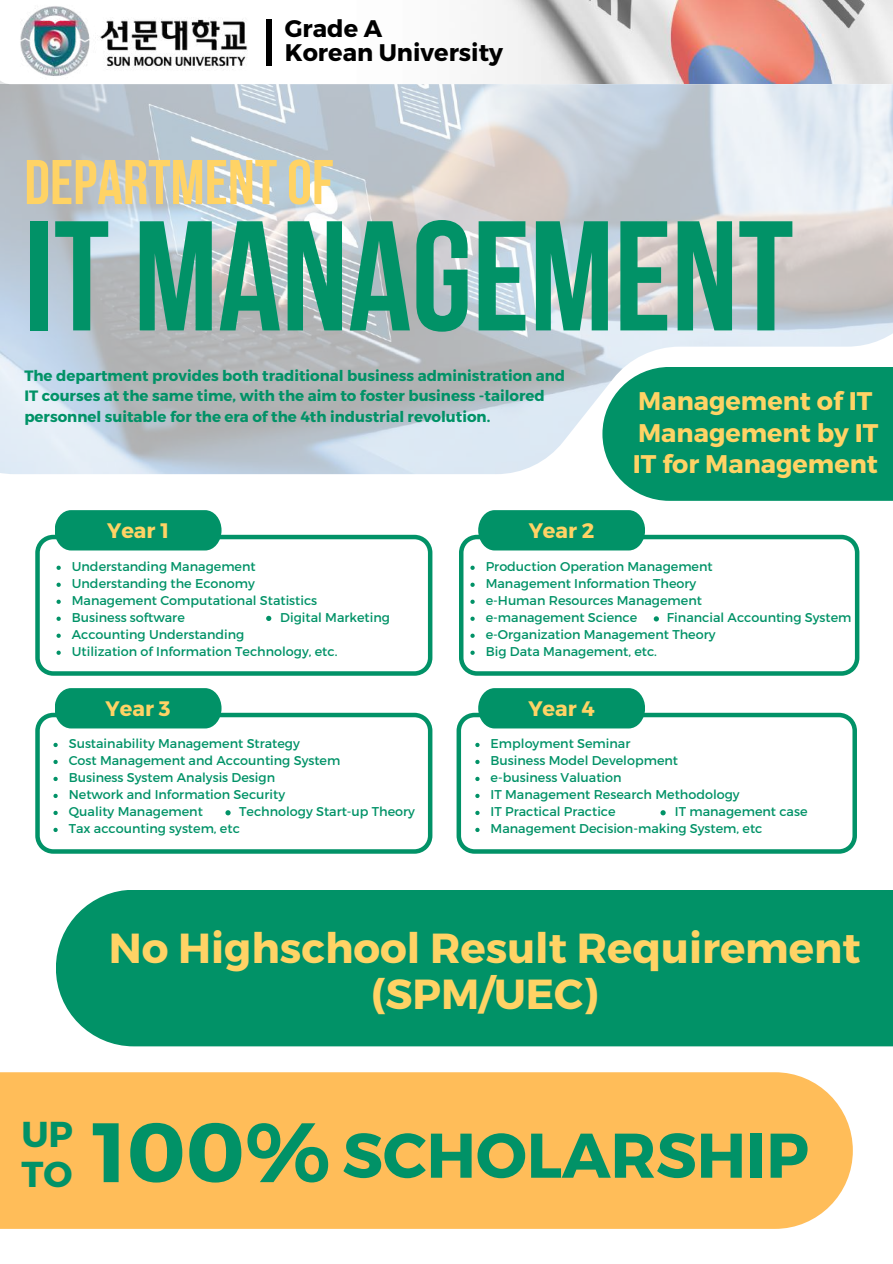
<style>
.page{position:relative;width:893px;height:1264px;background:#fff}
.page>*{position:absolute;margin:0;border:0;box-sizing:border-box;transform-origin:0 0}
.t1{font:700 155.85px "Bebas Neue";color:#019267}
.t2{font:700 63px "Montserrat";color:#019267}
.t3{font:700 63px "Bebas Neue";color:#ffd365}
.t4{font:700 42px/46px "Montserrat";color:#ffd365;text-align:center}
.t5{font:700 36px/39.3px "Montserrat";color:#019267}
.t6{font:700 25.5px/31.5px "Montserrat";color:#ffd365}
.t7{font:700 24px/24.8px "Montserrat";color:#000}
.t8{font:700 21px "Montserrat";color:#ffd365}
.t9{font:700 15px/20.2px "Montserrat";color:#019267}
.t10{font:12.75px/17px "Montserrat";color:#019267}
.s1{font-size:83.85px}
</style>
<div class="page">
<img style="left:0;top:84px;width:892px;height:390px">
<div style="left:602px;top:367px;width:290px;height:134px;background:#019267"></div>
<svg style="left:35px;top:535px;width:397px;height:140px"></svg>
<svg style="left:56px;top:565px;width:5px;height:5px"></svg>
<svg style="left:56px;top:582px;width:5px;height:5px"></svg>
<svg style="left:56px;top:599px;width:5px;height:5px"></svg>
<svg style="left:56px;top:616px;width:5px;height:5px"></svg>
<svg style="left:56px;top:633px;width:5px;height:5px"></svg>
<svg style="left:56px;top:650px;width:5px;height:5px"></svg>
<svg style="left:459px;top:535px;width:400px;height:140px"></svg>
<div style="left:56px;top:890px;width:836px;height:156px;background:#019267"></div>
<img style="left:0;top:0;width:892px;height:84px">
<img style="left:14px;top:0;width:82px;height:85px">
<img style="left:94px;top:12px;width:162px;height:69px">
<div style="left:266px;top:20px;width:5px;height:46px;background:#000"></div>
<svg style="left:456px;top:712px;width:400px;height:141px"></svg>
<div style="left:55px;top:510px;width:166px;height:40px;background:#019267"></div>
<svg style="left:35px;top:712px;width:397px;height:141px"></svg>
<div style="left:55px;top:688px;width:166px;height:40px;background:#019267"></div>
<div style="left:478px;top:510px;width:167px;height:40px;background:#019267"></div>
<div style="left:478px;top:688px;width:167px;height:40px;background:#019267"></div>
<div style="left:0;top:1072px;width:852px;height:156px;background:#ffbd59"></div>
<svg style="left:470px;top:565px;width:4px;height:5px"></svg>
<svg style="left:470px;top:582px;width:4px;height:5px"></svg>
<svg style="left:470px;top:599px;width:4px;height:5px"></svg>
<svg style="left:470px;top:616px;width:4px;height:5px"></svg>
<svg style="left:470px;top:633px;width:4px;height:5px"></svg>
<svg style="left:470px;top:650px;width:4px;height:5px"></svg>
<svg style="left:653px;top:616px;width:6px;height:5px"></svg>
<svg style="left:53px;top:742px;width:5px;height:5px"></svg>
<svg style="left:53px;top:759px;width:5px;height:5px"></svg>
<svg style="left:53px;top:776px;width:5px;height:5px"></svg>
<svg style="left:53px;top:793px;width:5px;height:5px"></svg>
<svg style="left:53px;top:810px;width:5px;height:5px"></svg>
<svg style="left:53px;top:827px;width:5px;height:5px"></svg>
<svg style="left:475px;top:742px;width:4px;height:5px"></svg>
<svg style="left:475px;top:759px;width:4px;height:5px"></svg>
<svg style="left:475px;top:776px;width:4px;height:5px"></svg>
<svg style="left:475px;top:793px;width:4px;height:5px"></svg>
<svg style="left:475px;top:810px;width:4px;height:5px"></svg>
<svg style="left:475px;top:827px;width:4px;height:5px"></svg>
<svg style="left:225px;top:810px;width:6px;height:5px"></svg>
<svg style="left:266px;top:616px;width:5px;height:5px"></svg>
<svg style="left:660px;top:810px;width:5px;height:5px"></svg>
<h3 class="t7" style="left:285px;top:14px;width:220px">Grade A<br>Korean University</h3>
<h2 class="t3" style="left:24px;top:157px;width:311px">DEPARTMENT OF</h2>
<h1 class="t1" style="left:24px;top:213px;width:770px">IT MANAGEMENT</h1>
<p class="t9" style="left:24px;top:365px;width:542px">The department provides both traditional business administration and<br>IT courses at the same time, with the aim to foster business -tailored personnel suitable for the era of the 4th industrial revolution.</p>
<h3 class="t8" style="left:107px;top:517px;width:63px">Year 1</h3>
<h3 class="t8" style="left:528px;top:517px;width:67px">Year 2</h3>
<h3 class="t6" style="left:632px;top:384px;width:247px">Management of IT<br>Management by IT<br>IT for Management</h3>
<p class="t10" style="left:72px;top:557px;width:247px">Understanding Management<br>Understanding the Economy<br>Management Computational Statistics<br>Business software</p>
<p class="t10" style="left:280px;top:608px;width:111px">Digital Marketing</p>
<p class="t10" style="left:72px;top:625px;width:267px">Accounting Understanding<br>Utilization of Information Technology, etc.</p>
<h3 class="t8" style="left:105px;top:695px;width:66px">Year 3</h3>
<p class="t10" style="left:69px;top:734px;width:273px">Sustainability Management Strategy<br>Cost Management and Accounting System<br>Business System Analysis Design<br>Network and Information Security<br>Quality Management</p>
<p class="t10" style="left:69px;top:802px;width:348px;text-indent:170px">Technology Start-up Theory<br>Tax accounting system, etc</p>
<p class="t10" style="left:485px;top:557px;width:228px">Production Operation Management<br>Management Information Theory e-Human Resources Management e-management Science</p>
<p class="t10" style="left:485px;top:608px;width:367px;text-indent:181px">Financial Accounting System e-Organization Management Theory<br>Big Data Management, etc.</p>
<h3 class="t8" style="left:528px;top:695px;width:68px">Year 4</h3>
<p class="t10" style="left:490px;top:734px;width:250px">Employment Seminar<br>Business Model Development e-business Valuation<br>IT Management Research Methodology<br>IT Practical Practice</p>
<p class="t10" style="left:490px;top:802px;width:318px;text-indent:184px">IT management case<br>Management Decision-making System, etc</p>
<h3 class="t4" style="left:109px;top:922px;width:753px">No Highschool Result Requirement (SPM/UEC)</h3>
<h3 class="t5" style="left:21px;top:1112px;width:53px">UP<br>TO</h3>
<h2 class="t2" style="left:92px;top:1114px;width:718px"><span class="s1">100%</span> SCHOLARSHIP</h2>
</div>
